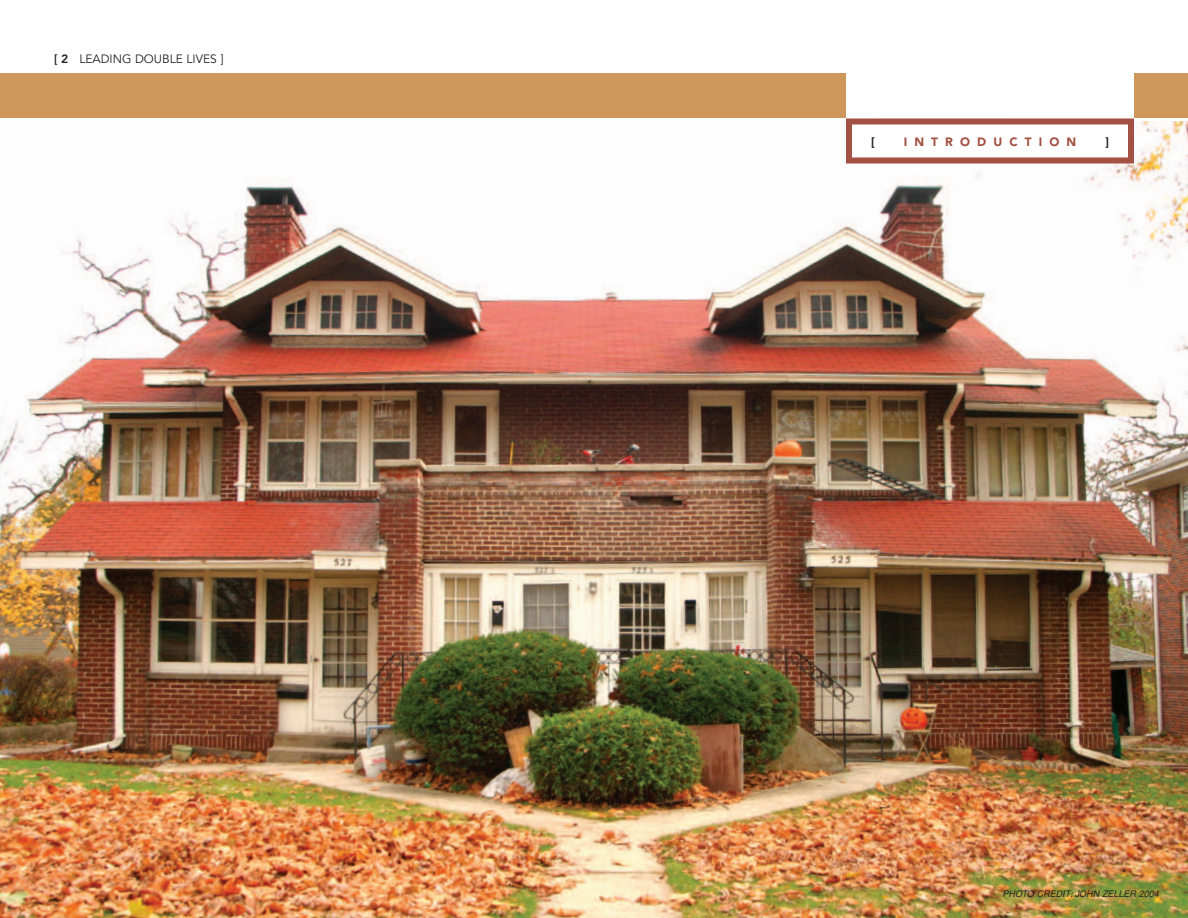
<style>
.page{position:relative;width:1188px;height:918px;background:#fff}
.page>*{position:absolute;margin:0;border:0;box-sizing:border-box;transform-origin:0 0}
.t1{font:12px "Avenir";color:#231f20}
.t2{font:900 12px "Avenir";letter-spacing:.59em;color:#a35142}
.t3{font:900 12px "Avenir";color:#231f20}
.t4{font:italic 9px "Helvetica";color:#231f20}
.s1{font-weight:800}
</style>
<div class="page">
<img style="left:0;top:121px;width:1188px;height:797px">
<div style="left:849px;top:122px;width:282px;height:38px;background:#fff"></div>
<div style="left:846px;top:118px;width:288px;height:46px;border:6px solid #a35142"></div>
<div style="left:0;top:74px;width:846px;height:44px;background:#ce975b"></div>
<div style="left:1134px;top:74px;width:54px;height:44px;background:#ce975b"></div>
<h1 class="t1" style="left:54px;top:54px;width:171px"><span class="s1">[ 2</span> LEADING DOUBLE LIVES ]</h1>
<h1 class="t3" style="left:871px;top:136px;width:5px">[</h1>
<h1 class="t2" style="left:904px;top:136px;width:174px">INTRODUCTION</h1>
<h1 class="t3" style="left:1105px;top:136px;width:5px">]</h1>
<p class="t4" style="left:1003px;top:889px;width:158px">PHOTO CREDIT: JOHN ZELLER 2004</p>
</div>
